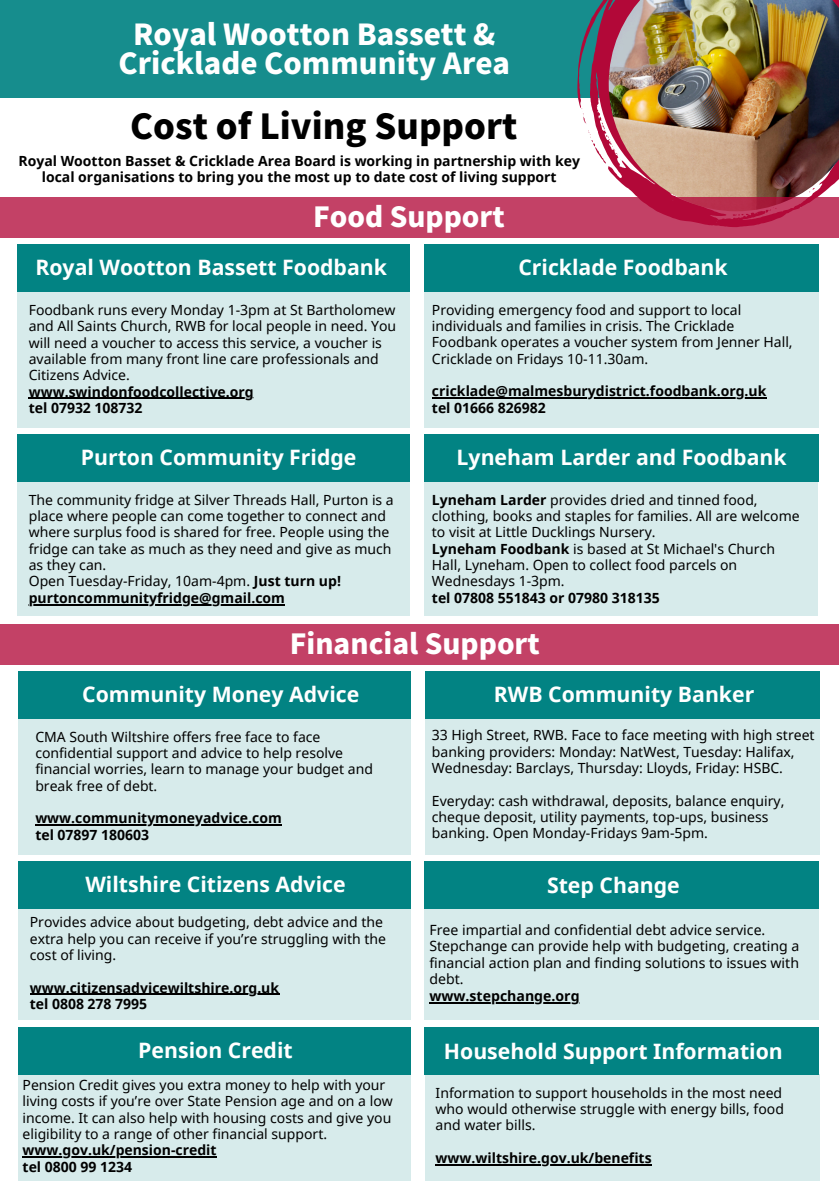
<style>
.page{position:relative;width:839px;height:1191px;background:#fff}
.page>*{position:absolute;margin:0;border:0;box-sizing:border-box;transform-origin:0 0}
.t1{font:900 34.4px "Noto Sans JP";color:#000}
.t2{font:900 28.8px/28.4px "Noto Sans JP";color:#fff;text-align:center}
.t3{font:900 27.6px "Noto Sans JP";color:#fff}
.t4{font:700 21.2px "Noto Sans";color:#fff}
.t5{font:14px/16.4px "Noto Sans";color:#000}
.t6{font:700 14px/16.4px "Noto Sans";color:#000}
.s1{font-weight:700}
</style>
<div class="page">
<div style="left:0;top:0;width:838px;height:98px;background:#168d8d"></div>
<div style="left:17px;top:291px;width:393px;height:137px;background:#d7ebeb"></div>
<svg style="left:577px;top:0;width:31px;height:164px"></svg>
<svg style="left:581px;top:106px;width:27px;height:57px"></svg>
<img style="left:608px;top:0;width:230px;height:197px">
<div style="left:17px;top:244px;width:393px;height:47px;background:#028383"></div>
<hr style="left:29px;top:398px;width:225px;height:1px;background:#000">
<svg style="left:0;top:197px;width:838px;height:41px;background:#c13c62"></svg>
<div style="left:424px;top:244px;width:394px;height:47px;background:#028383"></div>
<div style="left:424px;top:291px;width:394px;height:137px;background:#d7ebeb"></div>
<hr style="left:432px;top:397px;width:334px;height:2px;background:#000">
<div style="left:17px;top:482px;width:393px;height:134px;background:#d7ebeb"></div>
<div style="left:17px;top:434px;width:393px;height:48px;background:#028383"></div>
<div style="left:424px;top:434px;width:394px;height:48px;background:#028383"></div>
<div style="left:424px;top:482px;width:393px;height:134px;background:#d7ebeb"></div>
<hr style="left:29px;top:604px;width:256px;height:1px;background:#000">
<div style="left:18px;top:719px;width:393px;height:136px;background:#d7ebeb"></div>
<div style="left:18px;top:671px;width:393px;height:48px;background:#028383"></div>
<div style="left:0;top:625px;width:838px;height:40px;background:#c34166"></div>
<div style="left:425px;top:671px;width:394px;height:48px;background:#028383"></div>
<div style="left:425px;top:719px;width:394px;height:136px;background:#d7ebeb"></div>
<div style="left:18px;top:909px;width:392px;height:111px;background:#d7ebeb"></div>
<div style="left:18px;top:861px;width:392px;height:48px;background:#028383"></div>
<div style="left:424px;top:861px;width:395px;height:48px;background:#028383"></div>
<div style="left:424px;top:909px;width:395px;height:111px;background:#d7ebeb"></div>
<hr style="left:35px;top:824px;width:247px;height:2px;background:#000">
<hr style="left:30px;top:994px;width:249px;height:1px;background:#000">
<hr style="left:429px;top:1002px;width:150px;height:1px;background:#000">
<div style="left:18px;top:1074px;width:392px;height:107px;background:#d7ebeb"></div>
<div style="left:18px;top:1027px;width:392px;height:47px;background:#028383"></div>
<div style="left:424px;top:1027px;width:395px;height:47px;background:#028383"></div>
<div style="left:424px;top:1074px;width:395px;height:107px;background:#d7ebeb"></div>
<hr style="left:23px;top:1157px;width:194px;height:1px;background:#000">
<hr style="left:435px;top:1164px;width:216px;height:1px;background:#000">
<p class="t2" style="left:118px;top:19px;width:393px">Royal Wootton Bassett &amp;<br>Cricklade Community Area</p>
<p class="t1" style="left:130px;top:99px;width:388px">Cost of Living Support</p>
<h1 class="t6" style="left:18px;top:152px;width:563px;text-align:center">Royal Wootton Basset &amp; Cricklade Area Board is working in partnership with key local organisations to bring you the most up to date cost of living support</h1>
<p class="t3" style="left:313px;top:195px;width:193px">Food Support</p>
<p class="t4" style="left:35px;top:252px;width:353px">Royal Wootton Bassett Foodbank</p>
<h4 class="t5" style="left:29px;top:301px;width:369px">Foodbank runs every Monday 1-3pm at St Bartholomew and All Saints Church, RWB for local people in need. You will need a voucher to access this service, a voucher is available from many front line care professionals and Citizens Advice.</h4>
<h2 class="t6" style="left:29px;top:383px;width:226px">www.swindonfoodcollective.org</h2>
<p class="t6" style="left:29px;top:399px;width:115px">tel 07932 108732</p>
<p class="t4" style="left:518px;top:252px;width:211px">Cricklade Foodbank</p>
<p class="t5" style="left:432px;top:301px;width:362px">Providing emergency food and support to local individuals and families in crisis. The Cricklade Foodbank operates a voucher system from Jenner Hall, Cricklade on Fridays 10-11.30am.</p>
<p class="t6" style="left:432px;top:383px;width:336px">cricklade@malmesburydistrict.foodbank.org.uk tel 01666 826982</p>
<h4 class="t4" style="left:81px;top:443px;width:277px">Purton Community Fridge</h4>
<p class="t4" style="left:456px;top:443px;width:331px">Lyneham Larder and Foodbank</p>
<p class="t5" style="left:432px;top:491px;width:369px"><span class="s1">Lyneham Larder</span> provides dried and tinned food, clothing, books and staples for families. All are welcome to visit at Little Ducklings Nursery.</p>
<p class="t5" style="left:432px;top:540px;width:344px"><span class="s1">Lyneham Foodbank</span> is based at St Michael's Church<br>Hall, Lyneham. Open to collect food parcels on<br>Wednesdays 1-3pm.</p>
<p class="t6" style="left:432px;top:589px;width:229px">tel 07808 551843 or 07980 318135</p>
<p class="t5" style="left:29px;top:491px;width:366px">The community fridge at Silver Threads Hall, Purton is a place where people can come together to connect and where surplus food is shared for free. People using the fridge can take as much as they need and give as much as they can.</p>
<p class="t5" style="left:29px;top:573px;width:314px">Open Tuesday-Friday, 10am-4pm. <span class="s1">Just turn up!</span></p>
<p class="t6" style="left:29px;top:589px;width:258px">purtoncommunityfridge@gmail.com</p>
<h2 class="t3" style="left:290px;top:622px;width:251px">Financial Support</h2>
<p class="t4" style="left:494px;top:679px;width:262px">RWB Community Banker</p>
<p class="t4" style="left:82px;top:679px;width:278px">Community Money Advice</p>
<p class="t5" style="left:35px;top:728px;width:339px">CMA South Wiltshire offers free face to face confidential support and advice to help resolve financial worries, learn to manage your budget and break free of debt.</p>
<p class="t6" style="left:35px;top:810px;width:248px">www.communitymoneyadvice.com tel 07897 180603</p>
<p class="t5" style="left:432px;top:727px;width:384px">33 High Street, RWB. Face to face meeting with high street banking providers: Monday: NatWest, Tuesday: Halifax,<br>Wednesday: Barclays, Thursday: Lloyds, Friday: HSBC.</p>
<p class="t5" style="left:432px;top:792px;width:354px">Everyday: cash withdrawal, deposits, balance enquiry, cheque deposit, utility payments, top-ups, business banking. Open Monday-Fridays 9am-5pm.</p>
<p class="t4" style="left:85px;top:870px;width:262px">Wiltshire Citizens Advice</p>
<h4 class="t4" style="left:547px;top:870px;width:134px">Step Change</h4>
<p class="t5" style="left:30px;top:914px;width:358px">Provides advice about budgeting, debt advice and the extra help you can receive if you’re struggling with the cost of living.</p>
<p class="t6" style="left:30px;top:979px;width:251px">www.citizensadvicewiltshire.org.uk tel 0808 278 7995</p>
<p class="t5" style="left:429px;top:921px;width:371px">Free impartial and confidential debt advice service.<br>Stepchange can provide help with budgeting, creating a financial action plan and finding solutions to issues with debt.</p>
<h4 class="t6" style="left:429px;top:987px;width:152px">www.stepchange.org</h4>
<p class="t4" style="left:138px;top:1035px;width:156px">Pension Credit</p>
<p class="t4" style="left:444px;top:1036px;width:340px">Household Support Information</p>
<p class="t5" style="left:23px;top:1076px;width:371px">Pension Credit gives you extra money to help with your living costs if you’re over State Pension age and on a low income. It can also help with housing costs and give you eligibility to a range of other financial support.</p>
<p class="t6" style="left:23px;top:1142px;width:195px">www.gov.uk/pension-credit</p>
<p class="t6" style="left:23px;top:1158px;width:111px">tel 0800 99 1234</p>
<p class="t5" style="left:435px;top:1084px;width:350px">Information to support households in the most need who would otherwise struggle with energy bills, food and water bills.</p>
<p class="t6" style="left:435px;top:1149px;width:217px">www.wiltshire.gov.uk/benefits</p>
</div>
